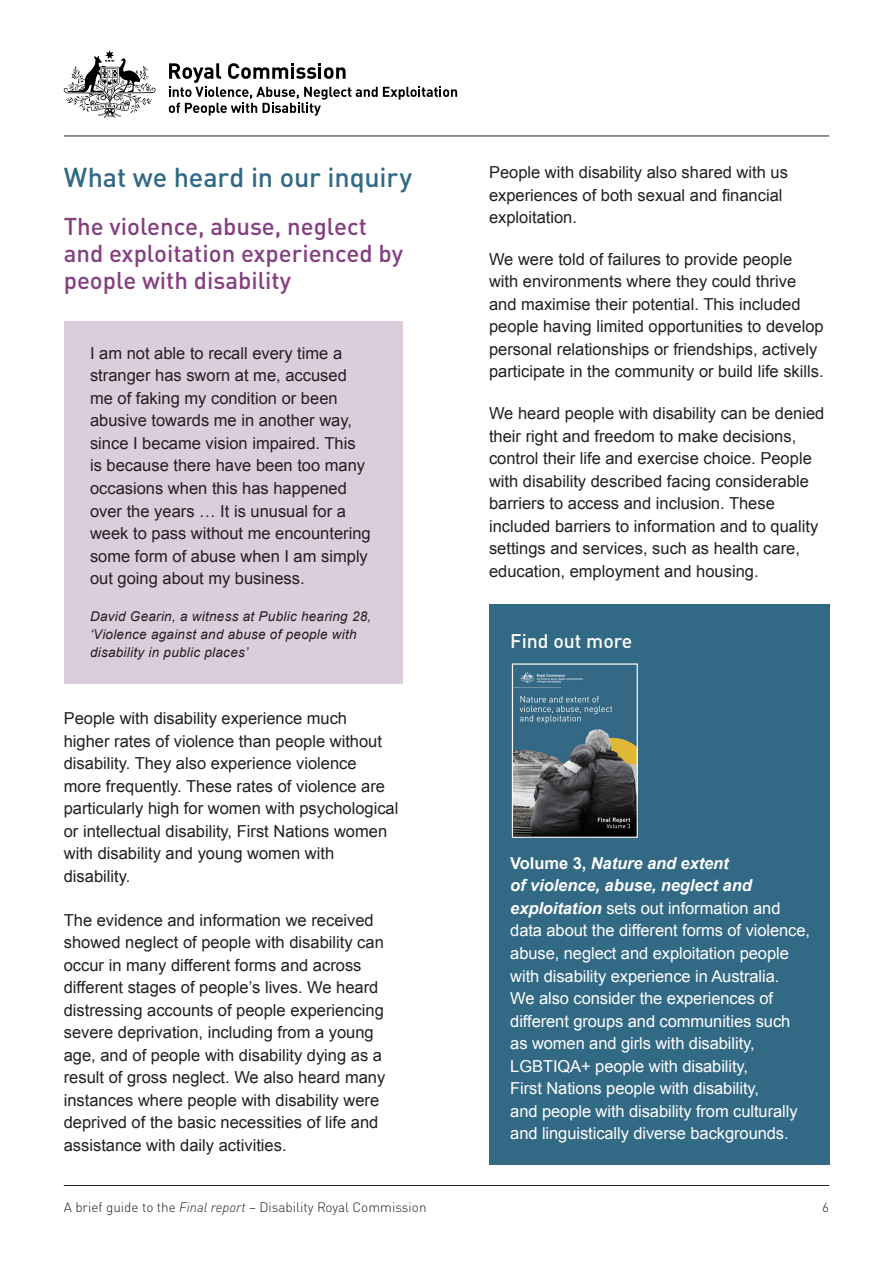
<style>
.page{position:relative;width:893px;height:1263px;background:#fff}
.page>*{position:absolute;margin:0;border:0;box-sizing:border-box;transform-origin:0 0}
.H2__Teal{font:500 27px "DIN Pro";letter-spacing:-.005em;color:#326985}
.H3__Fuscia{font:500 24px/27px "DIN Pro";color:#843f81}
.t1{font:500 19.5px "DIN Pro";color:#fff}
.PR_Body{font:16.5px/22.5px "Arial";color:#231f20}
.H5{font:16.5px/22.5px "Arial";letter-spacing:-.005em;color:#fff}
.PR_Notes{font:italic 13.5px/18px "Arial";letter-spacing:.02em;color:#231f20}
.t2{font:300 13.5px "DIN Pro";color:#231f20}
.s1{font-weight:700}
.s2{font-weight:700;font-style:italic}
.s3{font-style:italic}
</style>
<div class="page">
<div style="left:65px;top:321px;width:338px;height:363px;background:#dccddc"></div>
<hr style="left:64px;top:1185px;width:765px;height:1px;background:#231f20">
<hr style="left:64px;top:136px;width:765px;height:1px;background:#231f20">
<div style="left:489px;top:604px;width:340px;height:560px;background:#326985"></div>
<img style="left:514px;top:672px;width:122px;height:164px">
<div style="left:512px;top:663px;width:126px;height:175px;border:1px solid #fff"></div>
<svg style="left:64px;top:50px;width:92px;height:68px"></svg>
<svg style="left:169px;top:63px;width:288px;height:53px"></svg>
<h2 class="H2__Teal" style="left:64px;top:155px;width:350px">What we heard in our inquiry</h2>
<h3 class="H3__Fuscia" style="left:64px;top:210px;width:341px">The violence, abuse, neglect and exploitation experienced by people with disability</h3>
<p class="PR_Body" style="left:90px;top:342px;width:282px">I am not able to recall every time a stranger has sworn at me, accused me of faking my condition or been abusive towards me in another way, since I became vision impaired. This is because there have been too many occasions when this has happened over the years … It is unusual for a week to pass without me encountering some form of abuse when I am simply out going about my business.</p>
<p class="PR_Notes" style="left:90px;top:607px;width:283px">David Gearin, a witness at Public hearing 28, ‘Violence against and abuse of people with disability in public places’</p>
<p class="PR_Body" style="left:64px;top:707px;width:336px">People with disability experience much<br>higher rates of violence than people without disability. They also experience violence<br>more frequently. These rates of violence are particularly high for women with psychological or intellectual disability, First Nations women with disability and young women with disability.</p>
<p class="PR_Body" style="left:64px;top:909px;width:323px">The evidence and information we received showed neglect of people with disability can occur in many different forms and across different stages of people’s lives. We heard distressing accounts of people experiencing severe deprivation, including from a young age, and of people with disability dying as a result of gross neglect. We also heard many instances where people with disability were deprived of the basic necessities of life and assistance with daily activities.</p>
<p class="PR_Body" style="left:489px;top:161px;width:300px">People with disability also shared with us experiences of both sexual and financial exploitation.</p>
<p class="PR_Body" style="left:489px;top:248px;width:336px">We were told of failures to provide people with environments where they could thrive and maximise their potential. This included people having limited opportunities to develop personal relationships or friendships, actively participate in the community or build life skills.</p>
<p class="PR_Body" style="left:489px;top:402px;width:337px">We heard people with disability can be denied their right and freedom to make decisions, control their life and exercise choice. People with disability described facing considerable barriers to access and inclusion. These included barriers to information and to quality settings and services, such as health care, education, employment and housing.</p>
<h4 class="t1" style="left:510px;top:625px;width:124px">Find out more</h4>
<h5 class="H5" style="left:510px;top:852px;width:301px"><span class="s1">Volume 3,</span> <span class="s2">Nature and extent<br>of violence, abuse, neglect and exploitation</span> sets out information and data about the different forms of violence, abuse, neglect and exploitation people with disability experience in Australia.<br>We also consider the experiences of different groups and communities such as women and girls with disability, LGBTIQA+ people with disability,<br>First Nations people with disability,<br>and people with disability from culturally and linguistically diverse backgrounds.</h5>
<p class="t2" style="left:64px;top:1196px;width:364px">A brief guide to the <span class="s3">Final report</span> – Disability Royal Commission</p>
<p class="t2" style="left:822px;top:1196px;width:8px">6</p>
</div>
